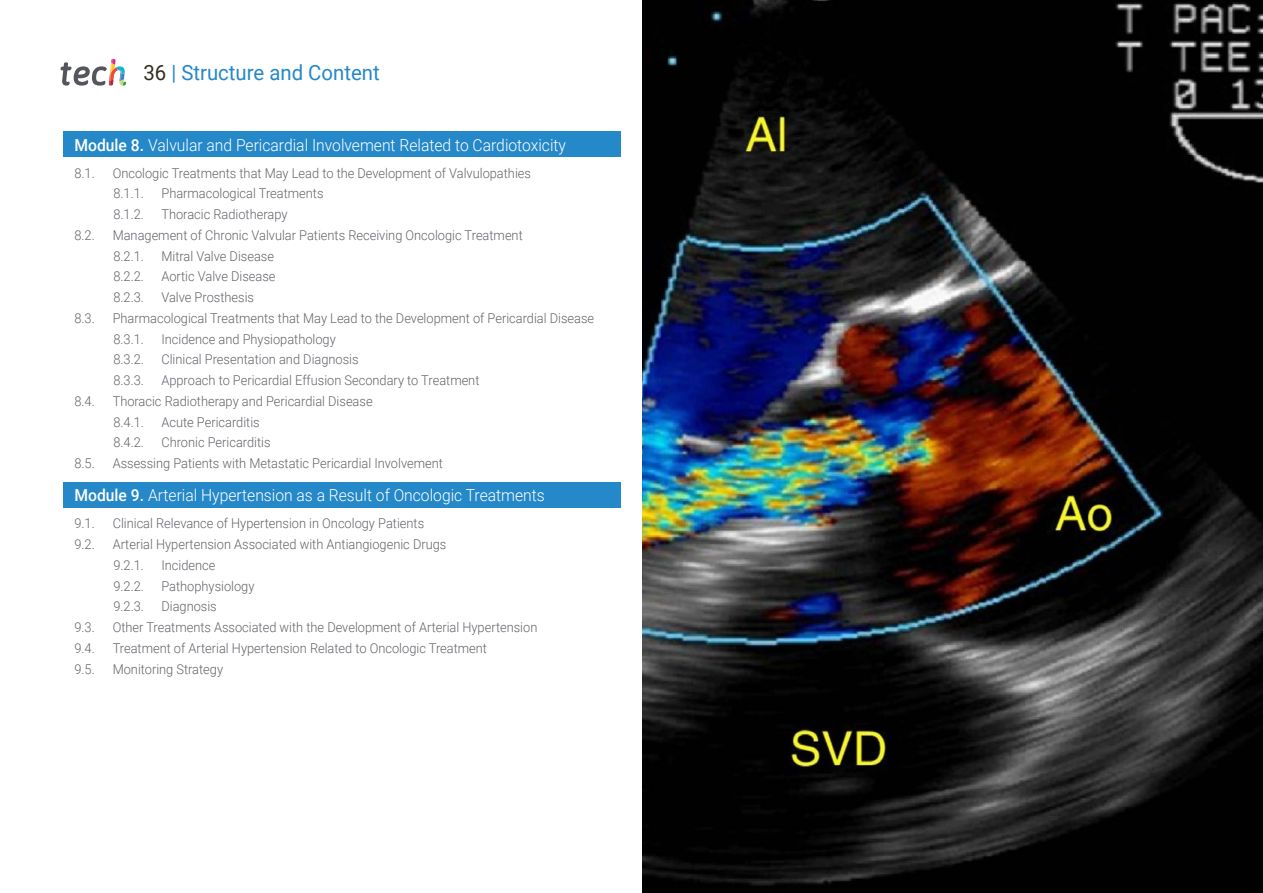
<style>
.page{position:relative;width:1263px;height:893px;background:#fff}
.page>*{position:absolute;margin:0;border:0;box-sizing:border-box;transform-origin:0 0}
.t1{font:21px "Roboto";color:#2488c9}
.t2{font:300 16.5px "Roboto";color:#fff;scale:.95 1}
.t3{font:300 13.5px/20.7px "Roboto";color:#61646a;scale:.95 1}
.s1{color:#312e20}
.s2{font-weight:500}
</style>
<div class="page">
<div style="left:63px;top:132px;width:558px;height:25px;background:#2488c9"></div>
<div style="left:63px;top:483px;width:558px;height:25px;background:#2488c9"></div>
<img style="left:642px;top:0;width:621px;height:893px">
<svg style="left:61px;top:59px;width:65px;height:27px"></svg>
<h1 class="t1" style="left:144px;top:57px;width:238px"><span class="s1">36</span> | Structure and Content</h1>
<p class="t2" style="left:74px;top:133px;width:519px"><span class="s2">Module 8.</span> Valvular and Pericardial Involvement Related to Cardiotoxicity</p>
<p class="t3" style="left:74px;top:162px;width:23px">8.1.</p>
<p class="t3" style="left:113px;top:162px;width:442px">Oncologic Treatments that May Lead to the Development of Valvulopathies<br>8.1.1.</p>
<p class="t3" style="left:161px;top:183px;width:172px">Pharmacological Treatments</p>
<p class="t3" style="left:113px;top:203px;width:34px">8.1.2.</p>
<p class="t3" style="left:161px;top:203px;width:134px">Thoracic Radiotherapy</p>
<p class="t3" style="left:74px;top:224px;width:23px">8.2.</p>
<p class="t3" style="left:113px;top:224px;width:433px">Management of Chronic Valvular Patients Receiving Oncologic Treatment<br>8.2.1.</p>
<p class="t3" style="left:161px;top:245px;width:120px">Mitral Valve Disease</p>
<p class="t3" style="left:113px;top:266px;width:34px">8.2.2.</p>
<p class="t3" style="left:161px;top:266px;width:122px">Aortic Valve Disease</p>
<p class="t3" style="left:113px;top:286px;width:34px">8.2.3.</p>
<p class="t3" style="left:161px;top:286px;width:99px">Valve Prosthesis</p>
<p class="t3" style="left:74px;top:307px;width:23px">8.3.</p>
<p class="t3" style="left:113px;top:307px;width:508px">Pharmacological Treatments that May Lead to the Development of Pericardial Disease<br>8.3.1.</p>
<p class="t3" style="left:161px;top:328px;width:185px">Incidence and Physiopathology</p>
<p class="t3" style="left:113px;top:349px;width:34px">8.3.2.</p>
<p class="t3" style="left:161px;top:349px;width:209px">Clinical Presentation and Diagnosis</p>
<p class="t3" style="left:113px;top:369px;width:34px">8.3.3.</p>
<p class="t3" style="left:161px;top:369px;width:336px">Approach to Pericardial Effusion Secondary to Treatment</p>
<p class="t3" style="left:74px;top:390px;width:23px">8.4.</p>
<p class="t3" style="left:113px;top:390px;width:275px">Thoracic Radiotherapy and Pericardial Disease<br>8.4.1.</p>
<p class="t3" style="left:161px;top:411px;width:105px">Acute Pericarditis</p>
<p class="t3" style="left:113px;top:432px;width:34px">8.4.2.</p>
<p class="t3" style="left:161px;top:432px;width:116px">Chronic Pericarditis</p>
<p class="t3" style="left:74px;top:452px;width:23px">8.5.</p>
<p class="t3" style="left:113px;top:452px;width:349px">Assessing Patients with Metastatic Pericardial Involvement</p>
<p class="t2" style="left:74px;top:484px;width:497px"><span class="s2">Module 9.</span> Arterial Hypertension as a Result of Oncologic Treatments</p>
<p class="t3" style="left:74px;top:513px;width:23px">9.1.</p>
<p class="t3" style="left:113px;top:513px;width:329px">Clinical Relevance of Hypertension in Oncology Patients</p>
<p class="t3" style="left:74px;top:534px;width:23px">9.2.</p>
<p class="t3" style="left:113px;top:534px;width:353px">Arterial Hypertension Associated with Antiangiogenic Drugs<br>9.2.1.</p>
<p class="t3" style="left:161px;top:554px;width:58px">Incidence</p>
<p class="t3" style="left:113px;top:575px;width:34px">9.2.2.</p>
<p class="t3" style="left:161px;top:575px;width:99px">Pathophysiology</p>
<p class="t3" style="left:113px;top:596px;width:34px">9.2.3.</p>
<p class="t3" style="left:161px;top:596px;width:60px">Diagnosis</p>
<p class="t3" style="left:74px;top:617px;width:23px">9.3.</p>
<p class="t3" style="left:113px;top:617px;width:448px">Other Treatments Associated with the Development of Arterial Hypertension</p>
<p class="t3" style="left:74px;top:637px;width:23px">9.4.</p>
<p class="t3" style="left:113px;top:637px;width:395px">Treatment of Arterial Hypertension Related to Oncologic Treatment</p>
<p class="t3" style="left:74px;top:658px;width:23px">9.5.</p>
<p class="t3" style="left:113px;top:658px;width:118px">Monitoring Strategy</p>
</div>
